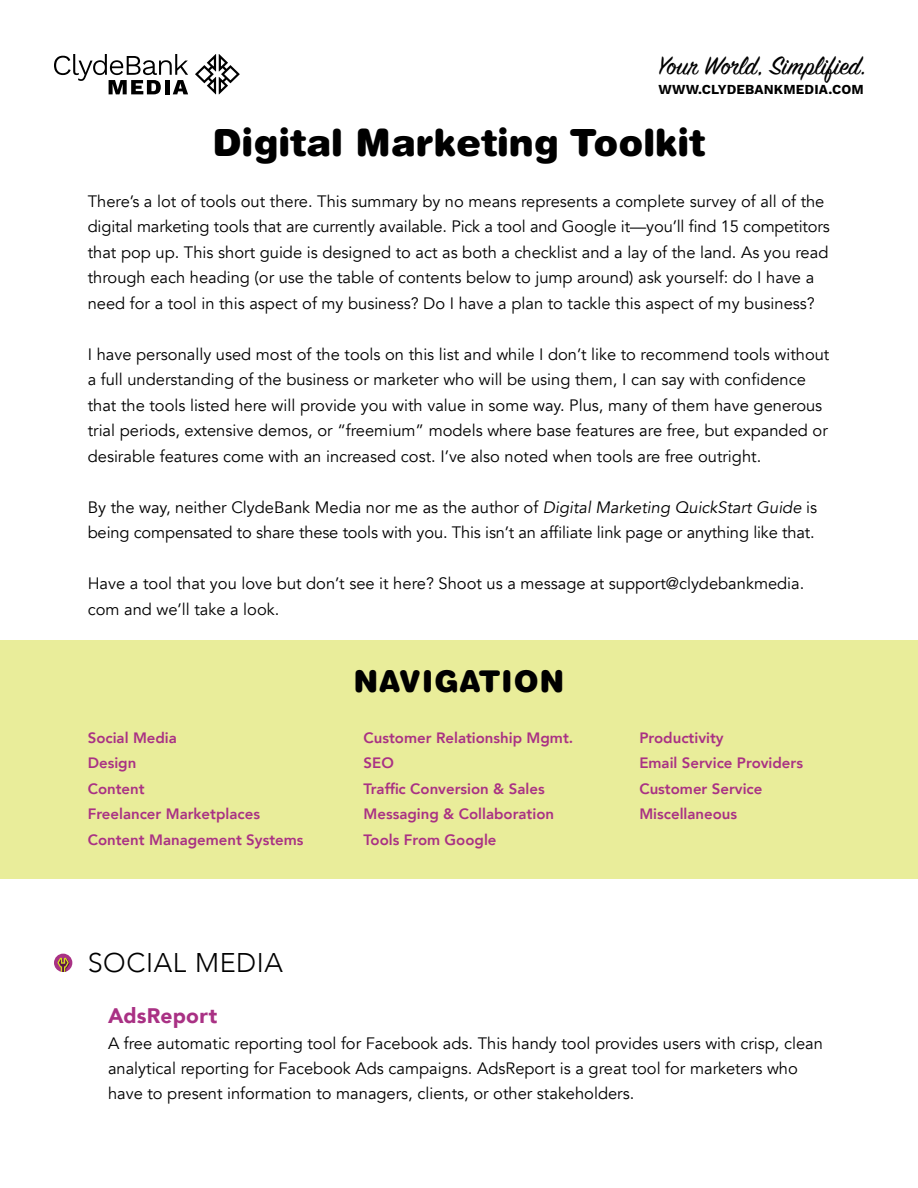
<style>
.page{position:relative;width:918px;height:1188px;background:#fff}
.page>*{position:absolute;margin:0;border:0;box-sizing:border-box;transform-origin:0 0}
.t1{font:900 37.5px "Helvetica Rounded LT Std";color:#000}
.t2{font:900 30px "Helvetica Rounded LT Std";letter-spacing:.025em;color:#000}
.t3{font:28.5px "Sign Painter House Script";letter-spacing:-.005em;color:#000}
.t4{font:300 27px "Avenir";letter-spacing:.025em;color:#000}
.t5{font:900 21px "Avenir";letter-spacing:.01em;color:#a93184}
.t6{font:16.5px/25.5px "Avenir";color:#000}
.t7{font:800 15px/25.5px "Avenir";color:#a93184}
.t8{font:13.5px "Work Sans";letter-spacing:.01em;color:#000}
.s1{font-style:italic}
</style>
<div class="page">
<div style="left:0;top:640px;width:918px;height:239px;background:#e9ed9a"></div>
<svg style="left:54px;top:954px;width:18px;height:18px"></svg>
<svg style="left:195px;top:54px;width:45px;height:40px"></svg>
<svg style="left:54px;top:54px;width:134px;height:40px"></svg>
<h3 class="t3" style="left:658px;top:48px;width:210px">Your World, Simplified.</h3>
<p class="t8" style="left:659px;top:80px;width:207px">WWW.CLYDEBANKMEDIA.COM</p>
<h1 class="t1" style="left:212px;top:118px;width:494px">Digital Marketing Toolkit</h1>
<p class="t6" style="left:88px;top:189px;width:744px">There’s a lot of tools out there. This summary by no means represents a complete survey of all of the digital marketing tools that are currently available. Pick a tool and Google it—you’ll find 15 competitors that pop up. This short guide is designed to act as both a checklist and a lay of the land. As you read through each heading (or use the table of contents below to jump around) ask yourself: do I have a need for a tool in this aspect of my business? Do I have a plan to tackle this aspect of my business?</p>
<p class="t6" style="left:88px;top:342px;width:743px">I have personally used most of the tools on this list and while I don’t like to recommend tools without a full understanding of the business or marketer who will be using them, I can say with confidence that the tools listed here will provide you with value in some way. Plus, many of them have generous trial periods, extensive demos, or “freemium” models where base features are free, but expanded or desirable features come with an increased cost. I’ve also noted when tools are free outright.</p>
<p class="t6" style="left:88px;top:495px;width:731px">By the way, neither ClydeBank Media nor me as the author of <span class="s1">Digital Marketing QuickStart Guide</span> is being compensated to share these tools with you. This isn’t an affiliate link page or anything like that.</p>
<p class="t6" style="left:88px;top:571px;width:718px">Have a tool that you love but don’t see it here? Shoot us a message at support@clydebankmedia. com and we’ll take a look.</p>
<h2 class="t2" style="left:354px;top:662px;width:212px">NAVIGATION</h2>
<p class="t7" style="left:88px;top:725px;width:217px">Social Media<br>Design<br>Content<br>Freelancer Marketplaces<br>Content Management Systems</p>
<p class="t7" style="left:364px;top:725px;width:211px">Customer Relationship Mgmt.<br>SEO<br>Traffic Conversion &amp; Sales<br>Messaging &amp; Collaboration<br>Tools From Google</p>
<p class="t7" style="left:639px;top:725px;width:165px">Productivity<br>Email Service Providers<br>Customer Service<br>Miscellaneous</p>
<h3 class="t4" style="left:88px;top:947px;width:197px">SOCIAL MEDIA</h3>
<p class="t5" style="left:108px;top:998px;width:111px">AdsReport</p>
<p class="t6" style="left:108px;top:1030px;width:716px">A free automatic reporting tool for Facebook ads. This handy tool provides users with crisp, clean analytical reporting for Facebook Ads campaigns. AdsReport is a great tool for marketers who have to present information to managers, clients, or other stakeholders.</p>
</div>
